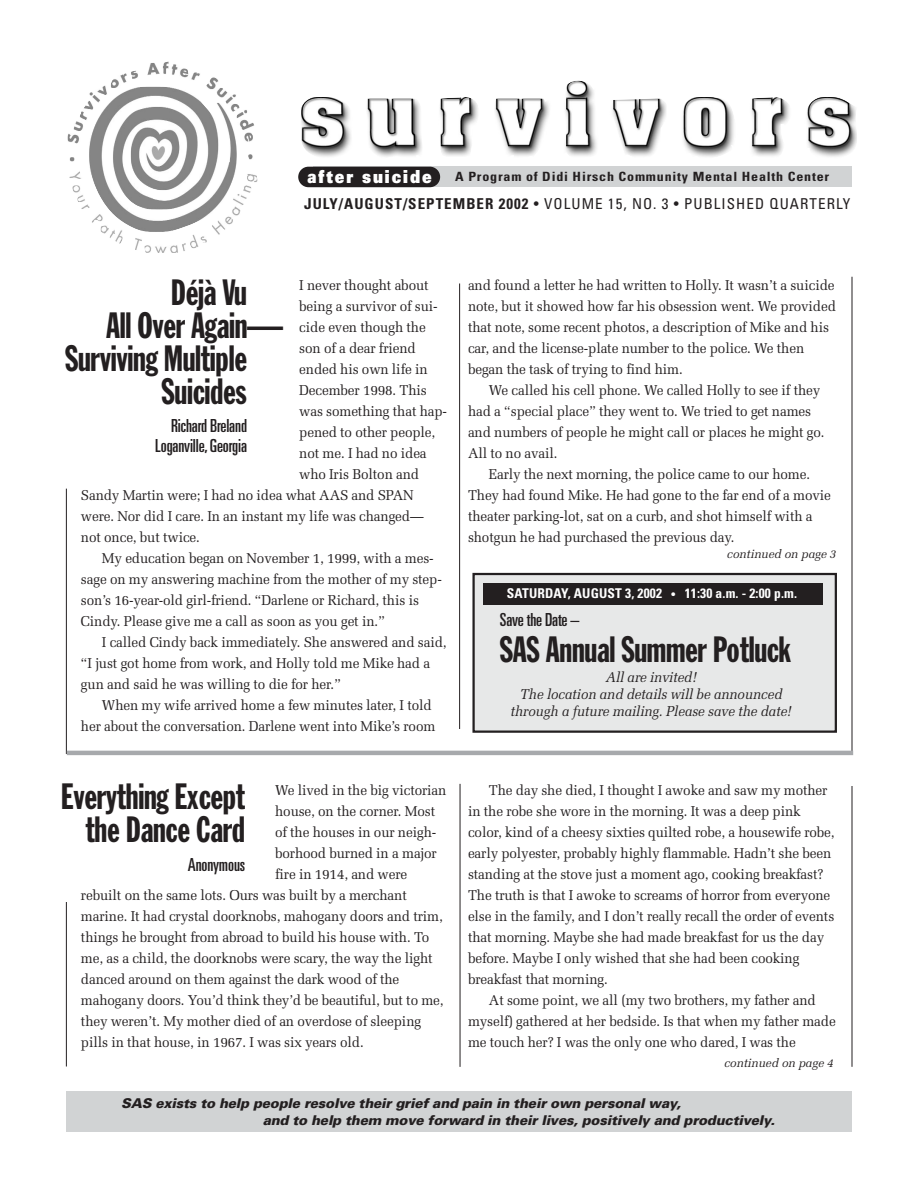
<style>
.page{position:relative;width:918px;height:1188px;background:#fff}
.page>*{position:absolute;margin:0;border:0;box-sizing:border-box;transform-origin:0 0}
.t1{font:36px/33px "Franklin Gothic Extra Cond";letter-spacing:-.01em;color:#231f20;text-align:right}
.t2{font:ultra-condensed 18px/20px "Univers";letter-spacing:-.01em;color:#231f20;text-align:right}
.t3{font:900 18px "Univers";letter-spacing:.125em;color:#fff;scale:.85 1}
.t4{font:condensed 15px "Univers";letter-spacing:.07em;color:#231f20}
.t5{font:14.25px/21px "Melior";letter-spacing:-.01em;color:#231f20;scale:.95 1}
.t6{font:italic 14.25px/17.1px "Melior";letter-spacing:-.01em;color:#231f20;text-align:center;scale:.95 1}
.t7{font:italic 900 13.5px/16.5px "Univers";letter-spacing:-.015em;color:#231f20}
.t8{font:700 condensed 13.5px "Univers";letter-spacing:.015em;color:#fff}
.t9{font:700 condensed 12.75px "Univers";letter-spacing:.06em;color:#231f20;scale:1.1 1}
.t10{font:italic 12px "Melior";letter-spacing:-.01em;color:#231f20}
.s1{font-weight:700}
.s2{font-size:10.5px}
</style>
<div class="page">
<hr style="left:459px;top:283px;width:1px;height:446px;background:#231f20">
<hr style="left:66px;top:489px;width:1px;height:577px;background:#231f20">
<hr style="left:852px;top:277px;width:1px;height:790px;background:#231f20">
<img style="left:301px;top:80px;width:556px;height:77px">
<div style="left:313px;top:167px;width:539px;height:20px;background:#d1d3d4"></div>
<div style="left:298px;top:167px;width:142px;height:20px;background:#231f20;border-radius:10px"></div>
<img style="left:68px;top:61px;width:190px;height:174px">
<div style="left:66px;top:1092px;width:786px;height:40px;background:#d1d3d4"></div>
<div style="left:62px;top:754px;width:14px;height:147px;background:#fff"></div>
<div style="left:846px;top:753px;width:15px;height:32px;background:#fff"></div>
<hr style="left:460px;top:784px;width:1px;height:283px;background:#231f20">
<hr style="left:67px;top:751px;width:786px;height:4px;background:#a7a9ac">
<div style="left:474px;top:574px;width:362px;height:158px;background:#e7e8e8"></div>
<div style="left:472px;top:573px;width:365px;height:160px;border:2px solid #231f20"></div>
<div style="left:483px;top:583px;width:340px;height:21px;background:#231f20"></div>
<p class="t3" style="left:308px;top:170px;width:148px">after suicide</p>
<p class="t9" style="left:455px;top:172px;width:342px">A Program of Didi Hirsch Community Mental Health Center</p>
<p class="t4" style="left:304px;top:198px;width:548px"><span class="s1">JULY/AUGUST/SEPTEMBER 2002</span> • VOLUME 15, NO. 3 • PUBLISHED QUARTERLY</p>
<p class="t5" style="left:299px;top:276px;width:138px">I never thought about</p>
<p class="t5" style="left:299px;top:297px;width:147px">being a survivor of sui-</p>
<p class="t5" style="left:299px;top:318px;width:135px">cide even though the</p>
<p class="t5" style="left:299px;top:339px;width:124px">son of a dear friend</p>
<p class="t5" style="left:299px;top:360px;width:137px">ended his own life in</p>
<p class="t5" style="left:299px;top:381px;width:136px">December 1998. This</p>
<p class="t5" style="left:299px;top:402px;width:157px">was something that hap-</p>
<p class="t5" style="left:299px;top:423px;width:145px">pened to other people,</p>
<p class="t5" style="left:299px;top:444px;width:136px">not me. I had no idea</p>
<p class="t5" style="left:299px;top:465px;width:128px">who Iris Bolton and</p>
<p class="t5" style="left:81px;top:486px;width:352px">Sandy Martin were; I had no idea what AAS and SPAN</p>
<p class="t5" style="left:81px;top:507px;width:362px">were. Nor did I care. In an instant my life was changed—</p>
<p class="t5" style="left:81px;top:528px;width:127px">not once, but twice.</p>
<p class="t5" style="left:102px;top:549px;width:351px">My education began on November 1, 1999, with a mes-</p>
<p class="t5" style="left:81px;top:570px;width:381px">sage on my answering machine from the mother of my step-</p>
<p class="t5" style="left:81px;top:591px;width:357px">son’s 16-year-old girl-friend. “Darlene or Richard, this is</p>
<p class="t5" style="left:81px;top:612px;width:321px">Cindy. Please give me a call as soon as you get in.”</p>
<p class="t5" style="left:102px;top:633px;width:364px">I called Cindy back immediately. She answered and said,</p>
<p class="t5" style="left:81px;top:654px;width:369px">“I just got home from work, and Holly told me Mike had a</p>
<p class="t5" style="left:81px;top:675px;width:275px">gun and said he was willing to die for her.”</p>
<p class="t5" style="left:102px;top:696px;width:349px">When my wife arrived home a few minutes later, I told</p>
<p class="t5" style="left:81px;top:717px;width:375px">her about the conversation. Darlene went into Mike’s room</p>
<h1 class="t1" style="left:171px;top:278px;width:78px">Déjà Vu</h1>
<h1 class="t1" style="left:106px;top:311px;width:179px">All Over Again—</h1>
<h1 class="t1" style="left:65px;top:344px;width:183px">Surviving Multiple</h1>
<h1 class="t1" style="left:162px;top:377px;width:87px">Suicides</h1>
<p class="t2" style="left:155px;top:418px;width:93px">Richard Breland<br>Loganville, Georgia</p>
<h1 class="t1" style="left:61px;top:783px;width:186px">Everything Except the Dance Card</h1>
<p class="t2" style="left:188px;top:856px;width:59px">Anonymous</p>
<p class="t5" style="left:275px;top:781px;width:182px">We lived in the big victorian</p>
<p class="t5" style="left:275px;top:802px;width:170px">house, on the corner. Most</p>
<p class="t5" style="left:275px;top:823px;width:171px">of the houses in our neigh-</p>
<p class="t5" style="left:275px;top:844px;width:172px">borhood burned in a major</p>
<p class="t5" style="left:275px;top:865px;width:140px">fire in 1914, and were</p>
<p class="t5" style="left:81px;top:886px;width:344px">rebuilt on the same lots. Ours was built by a merchant</p>
<p class="t5" style="left:81px;top:907px;width:382px">marine. It had crystal doorknobs, mahogany doors and trim,</p>
<p class="t5" style="left:81px;top:928px;width:368px">things he brought from abroad to build his house with. To</p>
<p class="t5" style="left:81px;top:949px;width:372px">me, as a child, the doorknobs were scary, the way the light</p>
<p class="t5" style="left:81px;top:970px;width:337px">danced around on them against the dark wood of the</p>
<p class="t5" style="left:81px;top:991px;width:383px">mahogany doors. You’d think they’d be beautiful, but to me,</p>
<p class="t5" style="left:81px;top:1012px;width:360px">they weren’t. My mother died of an overdose of sleeping</p>
<p class="t5" style="left:81px;top:1033px;width:299px">pills in that house, in 1967. I was six years old.</p>
<p class="t5" style="left:468px;top:276px;width:389px">and found a letter he had written to Holly. It wasn’t a suicide note, but it showed how far his obsession went. We provided that note, some recent photos, a description of Mike and his car, and the license-plate number to the police. We then began the task of trying to find him.</p>
<p class="t5" style="left:468px;top:381px;width:377px;text-indent:21px">We called his cell phone. We called Holly to see if they had a “special place” they went to. We tried to get names and numbers of people he might call or places he might go.<br>All to no avail.</p>
<p class="t5" style="left:468px;top:465px;width:384px;text-indent:21px">Early the next morning, the police came to our home.<br>They had found Mike. He had gone to the far end of a movie theater parking-lot, sat on a curb, and shot himself with a shotgun he had purchased the previous day.</p>
<p class="t10" style="left:727px;top:549px;width:111px">continued on page 3</p>
<p class="t8" style="left:507px;top:589px;width:292px">SATURDAY, AUGUST 3, 2002 <span class="s2">•</span> 11:30 a.m. - 2:00 p.m.</p>
<p class="t2" style="left:500px;top:611px;width:81px">Save the Date –</p>
<h1 class="t1" style="left:500px;top:635px;width:293px">SAS Annual Summer Potluck</h1>
<p class="t6" style="left:511px;top:670px;width:297px">All are invited!<br>The location and details will be announced through a future mailing. Please save the date!</p>
<p class="t5" style="left:468px;top:781px;width:387px;text-indent:21px">The day she died, I thought I awoke and saw my mother in the robe she wore in the morning. It was a deep pink color, kind of a cheesy sixties quilted robe, a housewife robe, early polyester, probably highly flammable. Hadn’t she been standing at the stove just a moment ago, cooking breakfast?<br>The truth is that I awoke to screams of horror from everyone else in the family, and I don’t really recall the order of events that morning. Maybe she had made breakfast for us the day before. Maybe I only wished that she had been cooking breakfast that morning.</p>
<p class="t5" style="left:468px;top:991px;width:389px;text-indent:21px">At some point, we all (my two brothers, my father and myself) gathered at her bedside. Is that when my father made me touch her? I was the only one who dared, I was the</p>
<p class="t10" style="left:724px;top:1058px;width:111px">continued on page 4</p>
<p class="t7" style="left:263px;top:1096px;width:514px;text-indent:-142px">SAS exists to help people resolve their grief and pain in their own personal way,<br>and to help them move forward in their lives, positively and productively.</p>
</div>
